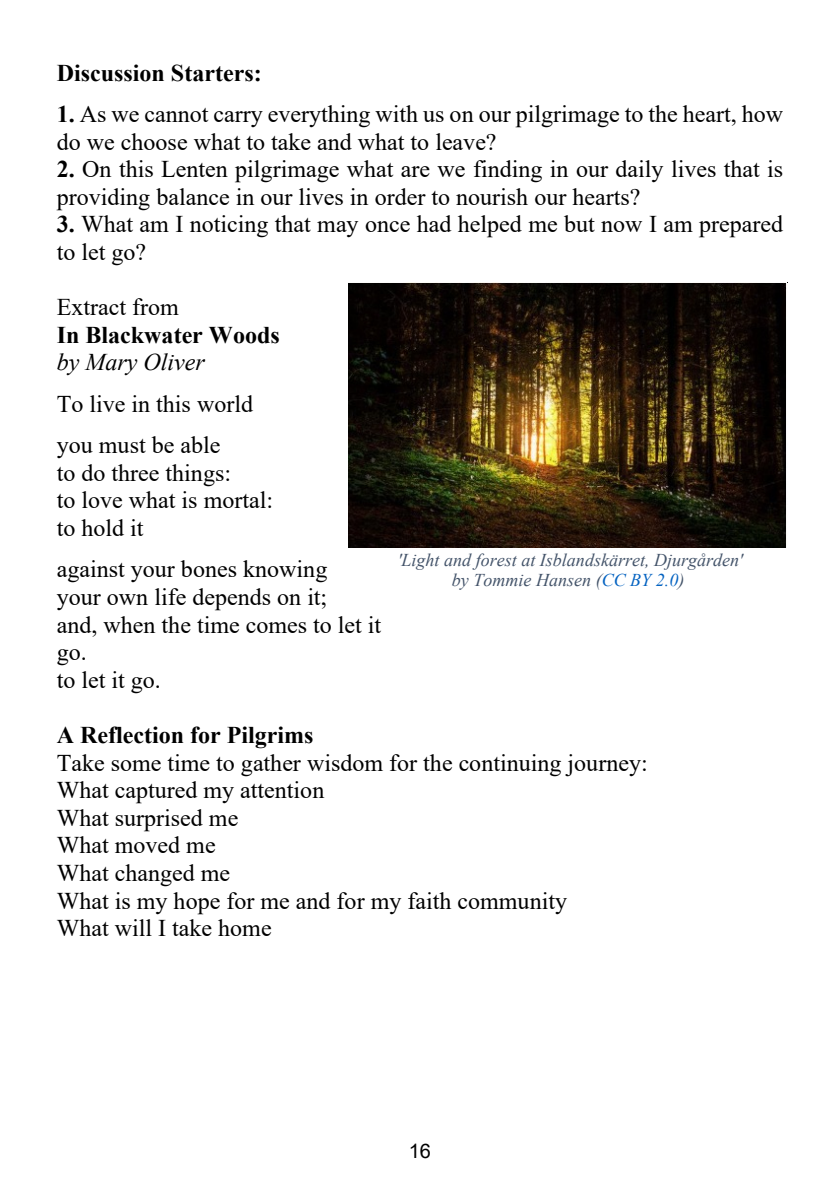
<style>
.page{position:relative;width:840px;height:1191px;background:#fff}
.page>*{position:absolute;margin:0;border:0;box-sizing:border-box;transform-origin:0 0}
.t1{font:24px/27.6px "Times New Roman";color:#000}
.t2{font:700 24px "Times New Roman";color:#000}
.t3{font:italic 24px "Times New Roman";color:#000}
.t4{font:20px "Arial";color:#000}
.t5{font:italic 18px/20.6px "Times New Roman";color:#44546a;text-align:center}
.s1{font-weight:700}
.s2{color:#0563c1}
</style>
<div class="page">
<img style="left:348px;top:283px;width:439px;height:265px">
<p class="t2" style="left:57px;top:64px;width:206px">Discussion Starters:</p>
<p class="t1" style="left:57px;top:103px;width:727px"><span class="s1">1.</span> As we cannot carry everything with us on our pilgrimage to the heart, how do we choose what to take and what to leave?</p>
<p class="t1" style="left:57px;top:158px;width:727px"><span class="s1">2.</span> On this Lenten pilgrimage what are we finding in our daily lives that is providing balance in our lives in order to nourish our hearts?</p>
<p class="t1" style="left:57px;top:213px;width:727px"><span class="s1">3.</span> What am I noticing that may once had helped me but now I am prepared to let go?</p>
<p class="t1" style="left:57px;top:296px;width:123px">Extract from</p>
<p class="t2" style="left:57px;top:326px;width:224px">In Blackwater Woods</p>
<p class="t3" style="left:57px;top:354px;width:149px">by Mary Oliver</p>
<p class="t1" style="left:57px;top:385px;width:198px;line-height:41.4px">To live in this world you must be able</p>
<p class="t1" style="left:57px;top:461px;width:218px">to do three things:<br>to love what is mortal: to hold it</p>
<p class="t1" style="left:57px;top:558px;width:326px">against your bones knowing<br>your own life depends on it;<br>and, when the time comes to let it go.<br>to let it go.</p>
<p class="t2" style="left:57px;top:726px;width:258px">A Reflection for Pilgrims</p>
<p class="t1" style="left:57px;top:751px;width:592px">Take some time to gather wisdom for the continuing journey:<br>What captured my attention<br>What surprised me<br>What moved me<br>What changed me<br>What is my hope for me and for my faith community<br>What will I take home</p>
<p class="t5" style="left:397px;top:551px;width:347px">'Light and forest at Isblandskärret, Djurgården' by Tommie Hansen (<span class="s2">CC BY 2.0</span>)</p>
<p class="t4" style="left:408px;top:1143px;width:24px">16</p>
</div>
